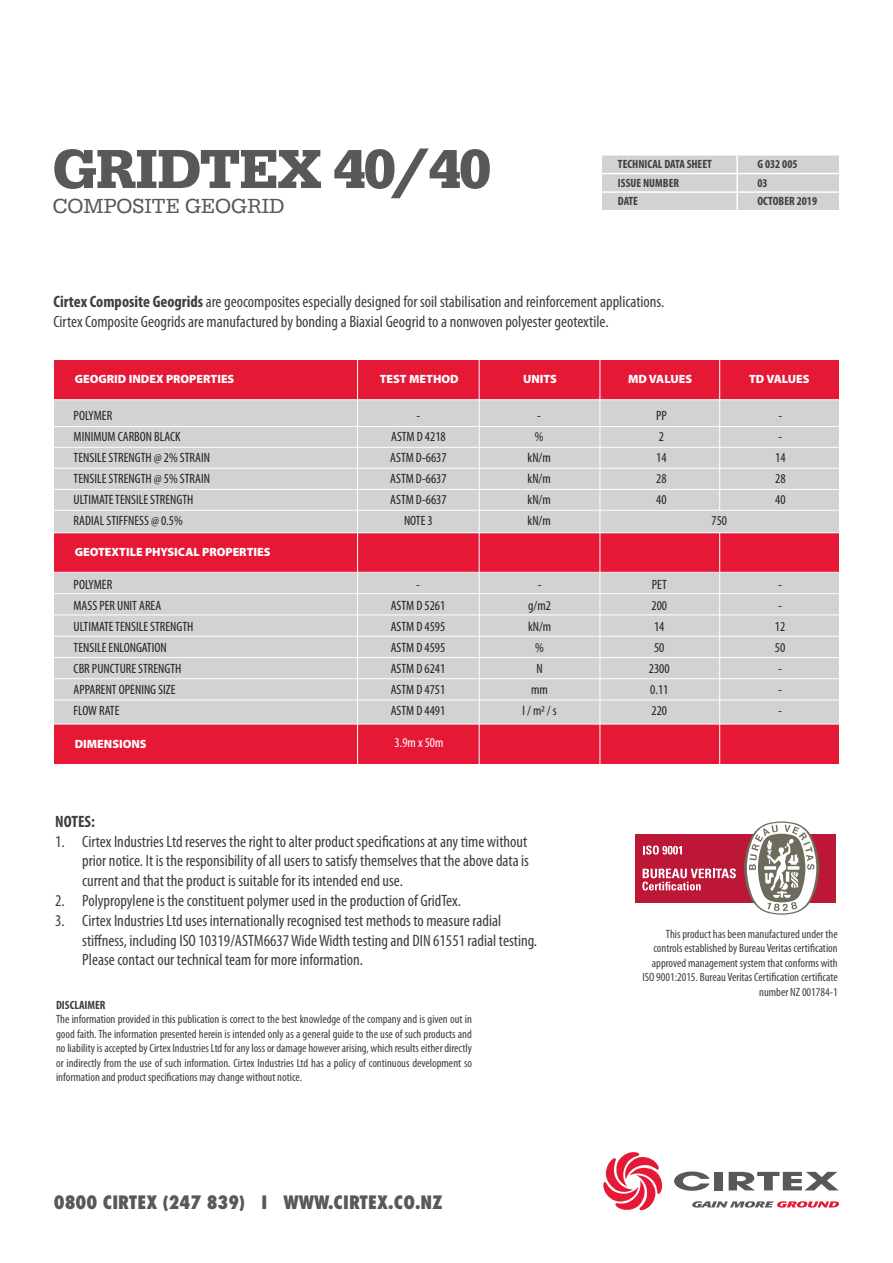
<style>
.page{position:relative;width:893px;height:1263px;background:#fff}
.page>*{position:absolute;margin:0;border:0;box-sizing:border-box;transform-origin:0 0}
.t1{font:700 57px "Serifa D";letter-spacing:-.025em;color:#57585a}
.t2{font:21px "Serifa D";color:#57585a}
.t3{font:800 condensed 18px "Futura";color:#57585a}
.t4{font:condensed 16.5px/19.8px "Myriad Pro";color:#3e3e3f}
.t5{font:700 condensed 16.5px "Myriad Pro";color:#3e3e3f}
.t6{font:condensed 13.5px "Myriad Pro";color:#231f20}
.t7{font:condensed 13.5px "Myriad Pro";color:#fff}
.t8{font:condensed 12px/14.4px "Myriad Pro";color:#3e3e3f;text-align:justify}
.t9{font:900 12px "Myriad Pro";color:#fff}
.t10{font:700 condensed 12px "Myriad Pro";color:#3e3e3f}
.s1{font-weight:700}
</style>
<div class="page">
<svg style="left:674px;top:1171px;width:35px;height:20px"></svg>
<div style="left:714px;top:1172px;width:9px;height:18px;background:#57585a"></div>
<svg style="left:729px;top:1172px;width:109px;height:18px"></svg>
<svg style="left:603px;top:1152px;width:59px;height:59px"></svg>
<svg style="left:692px;top:1201px;width:147px;height:6px"></svg>
<div style="left:603px;top:155px;width:236px;height:55px;background:#d1d2d4"></div>
<hr style="left:530px;top:154px;width:315px;height:2px;background:#fff">
<hr style="left:530px;top:173px;width:315px;height:1px;background:#fff">
<hr style="left:736px;top:119px;width:2px;height:95px;background:#fff">
<hr style="left:530px;top:191px;width:315px;height:2px;background:#fff">
<div style="left:55px;top:383px;width:784px;height:169px;background:#d1d2d4"></div>
<div style="left:55px;top:360px;width:784px;height:40px;background:#e51836"></div>
<hr style="left:53px;top:399px;width:786px;height:1px;background:#fff">
<hr style="left:53px;top:426px;width:786px;height:1px;background:#fff">
<hr style="left:53px;top:447px;width:786px;height:1px;background:#fff">
<hr style="left:53px;top:468px;width:786px;height:1px;background:#fff">
<hr style="left:53px;top:489px;width:786px;height:1px;background:#fff">
<hr style="left:53px;top:510px;width:786px;height:1px;background:#fff">
<div style="left:55px;top:566px;width:784px;height:191px;background:#d1d2d4"></div>
<div style="left:55px;top:533px;width:784px;height:39px;background:#e51836"></div>
<div style="left:55px;top:724px;width:784px;height:40px;background:#e51836"></div>
<hr style="left:479px;top:337px;width:1px;height:491px;background:#fff">
<hr style="left:600px;top:337px;width:1px;height:491px;background:#fff">
<hr style="left:719px;top:337px;width:1px;height:173px;background:#fff">
<hr style="left:719px;top:533px;width:1px;height:256px;background:#fff">
<hr style="left:53px;top:593px;width:786px;height:1px;background:#fff">
<hr style="left:53px;top:572px;width:786px;height:1px;background:#fff">
<hr style="left:53px;top:532px;width:786px;height:1px;background:#fff">
<hr style="left:53px;top:700px;width:786px;height:1px;background:#fff">
<hr style="left:53px;top:678px;width:786px;height:1px;background:#fff">
<hr style="left:53px;top:657px;width:786px;height:1px;background:#fff">
<hr style="left:53px;top:615px;width:786px;height:1px;background:#fff">
<hr style="left:53px;top:724px;width:786px;height:1px;background:#fff">
<hr style="left:53px;top:636px;width:786px;height:1px;background:#fff">
<hr style="left:357px;top:357px;width:1px;height:409px;background:#fff">
<div style="left:635px;top:834px;width:201px;height:68px;background:#bd1738"></div>
<svg style="left:744px;top:821px;width:75px;height:94px"></svg>
<svg style="left:642px;top:868px;width:94px;height:22px"></svg>
<svg style="left:643px;top:845px;width:39px;height:9px"></svg>
<p class="t1" style="left:53px;top:135px;width:440px">GRIDTEX 40/40</p>
<p class="t2" style="left:53px;top:194px;width:233px">COMPOSITE GEOGRID</p>
<p class="t10" style="left:618px;top:157px;width:95px">TECHNICAL DATA SHEET</p>
<p class="t10" style="left:757px;top:157px;width:42px">G 032 005</p>
<p class="t10" style="left:618px;top:175px;width:63px">ISSUE NUMBER</p>
<p class="t10" style="left:757px;top:175px;width:12px">03</p>
<p class="t10" style="left:618px;top:194px;width:22px">DATE</p>
<p class="t10" style="left:757px;top:194px;width:61px">OCTOBER 2019</p>
<p class="t4" style="left:53px;top:292px;width:612px"><span class="s1">Cirtex Composite Geogrids</span> are geocomposites especially designed for soil stabilisation and reinforcement applications.<br>Cirtex Composite Geogrids are manufactured by bonding a Biaxial Geogrid to a nonwoven polyester geotextile.</p>
<p class="t9" style="left:75px;top:371px;width:161px">GEOGRID INDEX PROPERTIES</p>
<p class="t9" style="left:380px;top:371px;width:80px">TEST METHOD</p>
<p class="t9" style="left:523px;top:371px;width:35px">UNITS</p>
<p class="t9" style="left:628px;top:371px;width:66px">MD VALUES</p>
<p class="t9" style="left:749px;top:371px;width:62px">TD VALUES</p>
<p class="t6" style="left:74px;top:407px;width:40px">POLYMER</p>
<p class="t6" style="left:74px;top:428px;width:109px">MINIMUM CARBON BLACK</p>
<p class="t6" style="left:74px;top:449px;width:138px">TENSILE STRENGTH @ 2% STRAIN</p>
<p class="t6" style="left:74px;top:470px;width:138px">TENSILE STRENGTH @ 5% STRAIN</p>
<p class="t6" style="left:74px;top:491px;width:121px">ULTIMATE TENSILE STRENGTH</p>
<p class="t6" style="left:74px;top:512px;width:111px">RADIAL STIFFNESS @ 0.5%</p>
<p class="t9" style="left:75px;top:544px;width:197px">GEOTEXTILE PHYSICAL PROPERTIES</p>
<p class="t6" style="left:74px;top:576px;width:40px">POLYMER</p>
<p class="t6" style="left:74px;top:597px;width:89px">MASS PER UNIT AREA</p>
<p class="t6" style="left:74px;top:618px;width:121px">ULTIMATE TENSILE STRENGTH</p>
<p class="t6" style="left:74px;top:639px;width:95px">TENSILE ENLONGATION</p>
<p class="t6" style="left:74px;top:660px;width:109px">CBR PUNCTURE STRENGTH</p>
<p class="t6" style="left:74px;top:681px;width:103px">APPARENT OPENING SIZE</p>
<p class="t6" style="left:74px;top:702px;width:47px">FLOW RATE</p>
<p class="t9" style="left:75px;top:735px;width:73px">DIMENSIONS</p>
<p class="t6" style="left:417px;top:407px;width:5px">-</p>
<p class="t6" style="left:391px;top:428px;width:56px">ASTM D 4218</p>
<p class="t6" style="left:390px;top:449px;width:58px">ASTM D-6637</p>
<p class="t6" style="left:390px;top:470px;width:58px">ASTM D-6637</p>
<p class="t6" style="left:390px;top:491px;width:58px">ASTM D-6637</p>
<p class="t6" style="left:404px;top:512px;width:30px">NOTE 3</p>
<p class="t6" style="left:416px;top:576px;width:5px">-</p>
<p class="t6" style="left:391px;top:597px;width:56px">ASTM D 5261</p>
<p class="t6" style="left:391px;top:618px;width:56px">ASTM D 4595</p>
<p class="t6" style="left:391px;top:639px;width:56px">ASTM D 4595</p>
<p class="t6" style="left:391px;top:660px;width:56px">ASTM D 6241</p>
<p class="t6" style="left:391px;top:681px;width:56px">ASTM D 4751</p>
<p class="t6" style="left:391px;top:702px;width:56px">ASTM D 4491</p>
<p class="t7" style="left:394px;top:734px;width:50px">3.9m x 50m</p>
<p class="t6" style="left:537px;top:407px;width:5px">-</p>
<p class="t6" style="left:535px;top:428px;width:10px">%</p>
<p class="t6" style="left:528px;top:449px;width:25px">kN/m</p>
<p class="t6" style="left:528px;top:470px;width:25px">kN/m</p>
<p class="t6" style="left:528px;top:491px;width:25px">kN/m</p>
<p class="t6" style="left:528px;top:512px;width:25px">kN/m</p>
<p class="t6" style="left:538px;top:576px;width:5px">-</p>
<p class="t6" style="left:528px;top:597px;width:24px">g/m2</p>
<p class="t6" style="left:528px;top:618px;width:25px">kN/m</p>
<p class="t6" style="left:535px;top:639px;width:10px">%</p>
<p class="t6" style="left:536px;top:660px;width:8px">N</p>
<p class="t6" style="left:531px;top:681px;width:18px">mm</p>
<p class="t6" style="left:522px;top:702px;width:36px">l / m2 / s</p>
<p class="t5" style="left:55px;top:811px;width:41px">NOTES:</p>
<p class="t4" style="left:82px;top:831px;width:448px;text-align:justify;text-indent:-27px">1. Cirtex Industries Ltd reserves the right to alter product specifications at any time without prior notice. It is the responsibility of all users to satisfy themselves that the above data is current and that the product is suitable for its intended end use.</p>
<p class="t4" style="left:55px;top:890px;width:407px">2. Polypropylene is the constituent polymer used in the production of GridTex.</p>
<p class="t4" style="left:82px;top:910px;width:456px;text-indent:-27px">3. Cirtex Industries Ltd uses internationally recognised test methods to measure radial stiffness, including ISO 10319/ASTM6637 Wide Width testing and DIN 61551 radial testing.<br>Please contact our technical team for more information.</p>
<p class="t10" style="left:56px;top:997px;width:51px">DISCLAIMER</p>
<p class="t8" style="left:56px;top:1012px;width:417px">The information provided in this publication is correct to the best knowledge of the company and is given out in good faith. The information presented herein is intended only as a general guide to the use of such products and no liability is accepted by Cirtex Industries Ltd for any loss or damage however arising, which results either directly or indirectly from the use of such information. Cirtex Industries Ltd has a policy of continuous development so information and product specifications may change without notice.</p>
<p class="t3" style="left:54px;top:1191px;width:390px">0800 CIRTEX (247 839) I WWW.CIRTEX.CO.NZ</p>
<p class="t6" style="left:656px;top:407px;width:12px">PP</p>
<p class="t6" style="left:659px;top:428px;width:7px">2</p>
<p class="t6" style="left:656px;top:449px;width:12px">14</p>
<p class="t6" style="left:656px;top:470px;width:12px">28</p>
<p class="t6" style="left:656px;top:491px;width:12px">40</p>
<p class="t6" style="left:652px;top:576px;width:16px">PET</p>
<p class="t6" style="left:651px;top:597px;width:17px">200</p>
<p class="t6" style="left:654px;top:618px;width:12px">14</p>
<p class="t6" style="left:654px;top:639px;width:12px">50</p>
<p class="t6" style="left:649px;top:660px;width:22px">2300</p>
<p class="t6" style="left:650px;top:681px;width:20px">0.11</p>
<p class="t6" style="left:651px;top:702px;width:17px">220</p>
<p class="t6" style="left:711px;top:513px;width:17px">750</p>
<p class="t6" style="left:779px;top:407px;width:5px">-</p>
<p class="t6" style="left:779px;top:428px;width:5px">-</p>
<p class="t6" style="left:775px;top:449px;width:12px">14</p>
<p class="t6" style="left:775px;top:470px;width:12px">28</p>
<p class="t6" style="left:775px;top:491px;width:12px">40</p>
<p class="t6" style="left:778px;top:576px;width:5px">-</p>
<p class="t6" style="left:778px;top:597px;width:5px">-</p>
<p class="t6" style="left:775px;top:618px;width:12px">12</p>
<p class="t6" style="left:775px;top:639px;width:12px">50</p>
<p class="t6" style="left:778px;top:660px;width:5px">-</p>
<p class="t6" style="left:778px;top:681px;width:5px">-</p>
<p class="t6" style="left:778px;top:702px;width:5px">-</p>
<p class="t8" style="left:642px;top:927px;width:197px;text-align:right">This product has been manufactured under the controls established by Bureau Veritas certification approved management system that conforms with ISO 9001:2015. Bureau Veritas Certification certificate number NZ 001784-1</p>
</div>
